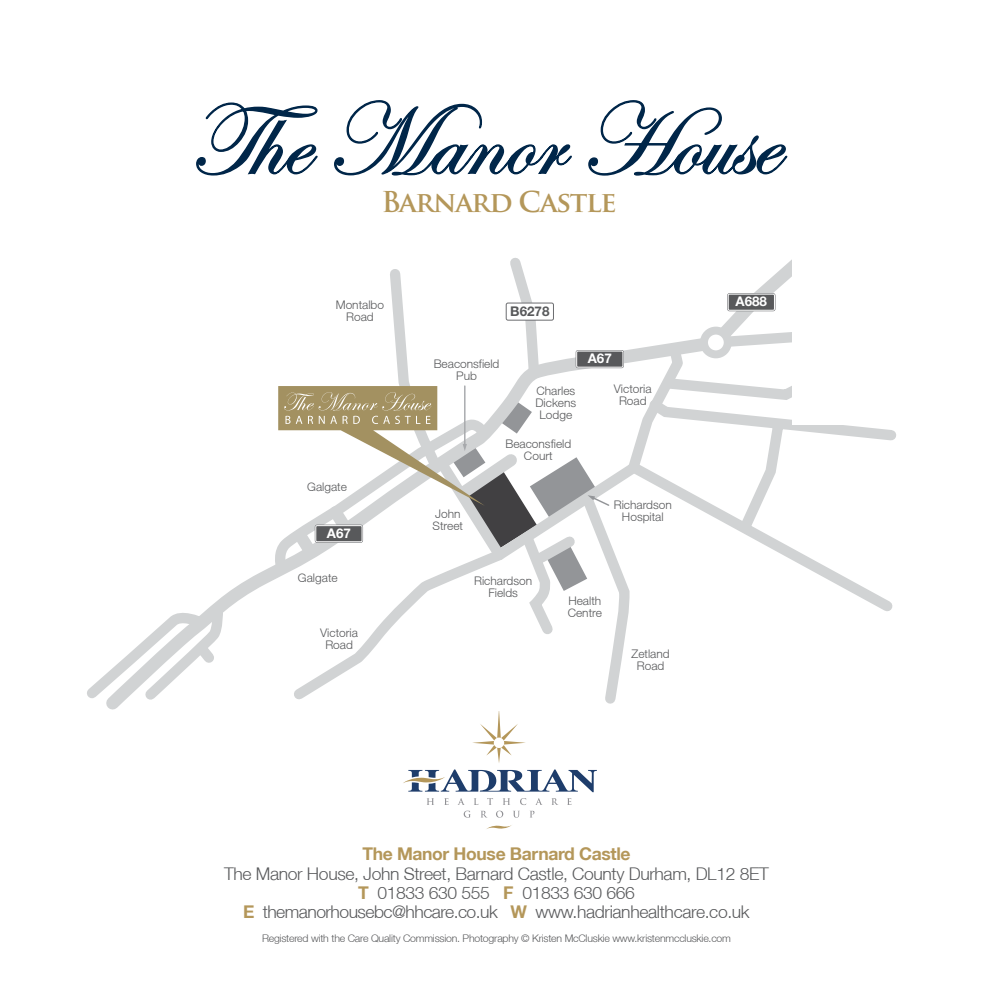
<style>
.page{position:relative;width:993px;height:993px;background:#fff}
.page>*{position:absolute;margin:0;border:0;box-sizing:border-box;transform-origin:0 0}
.t1{font:700 28px "Trajan Pro";letter-spacing:-.05em;color:#b4975a}
.t2{font:300 17.5px/19.2px "Helvetica Neue LT";letter-spacing:-.02em;color:#58595b;text-align:center}
.t3{font:700 17.5px "Helvetica Neue LT";letter-spacing:-.02em;color:#b4975a}
.t4{font:700 13.47px "Helvetica Neue LT";color:#fff}
.t5{font:700 13.47px "Helvetica Neue LT";color:#58595b}
.t6{font:300 11.9px/11.9px "Helvetica Neue LT";color:#58595b;text-align:center}
.t7{font:300 10.5px "Helvetica Neue LT";letter-spacing:-.02em;color:#58595b}
.s1{font-weight:700;color:#b4975a}
</style>
<div class="page">
<svg style="left:100px;top:258px;width:732px;height:451px"></svg>
<svg style="left:270px;top:326px;width:626px;height:249px"></svg>
<svg style="left:285px;top:337px;width:403px;height:371px"></svg>
<div style="left:703px;top:330px;width:24px;height:24px;background:#fff;border-radius:50%"></div>
<div style="left:699px;top:326px;width:32px;height:32px;border:8px solid #d1d3d4;border-radius:50%"></div>
<svg style="left:505px;top:302px;width:49px;height:18px"></svg>
<svg style="left:727px;top:293px;width:48px;height:18px"></svg>
<svg style="left:278px;top:386px;width:332px;height:204px"></svg>
<svg style="left:575px;top:350px;width:48px;height:18px"></svg>
<svg style="left:196px;top:102px;width:122px;height:73px"></svg>
<svg style="left:334px;top:100px;width:238px;height:75px"></svg>
<svg style="left:588px;top:100px;width:199px;height:75px"></svg>
<svg style="left:472px;top:711px;width:53px;height:52px"></svg>
<svg style="left:486px;top:825px;width:26px;height:4px"></svg>
<svg style="left:403px;top:769px;width:193px;height:35px"></svg>
<svg style="left:463px;top:810px;width:7px;height:7px"></svg>
<svg style="left:481px;top:810px;width:6px;height:7px"></svg>
<svg style="left:496px;top:810px;width:7px;height:7px"></svg>
<svg style="left:513px;top:810px;width:6px;height:7px"></svg>
<svg style="left:530px;top:810px;width:4px;height:7px"></svg>
<div style="left:791px;top:0;width:200px;height:424px;background:#fff"></div>
<h1 class="t1" style="left:381px;top:184px;width:236px">Barnard Castle</h1>
<p class="t6" style="left:335px;top:298px;width:50px">Montalbo<br>Road</p>
<p class="t6" style="left:307px;top:481px;width:41px">Galgate</p>
<p class="t4" style="left:327px;top:524px;width:26px">A67</p>
<p class="t6" style="left:298px;top:571px;width:41px">Galgate</p>
<p class="t6" style="left:320px;top:626px;width:39px">Victoria<br>Road</p>
<p class="t5" style="left:510px;top:302px;width:41px">B6278</p>
<p class="t6" style="left:433px;top:357px;width:67px">Beaconsfield<br>Pub</p>
<p class="t6" style="left:535px;top:385px;width:42px">Charles<br>Dickens<br>Lodge</p>
<p class="t6" style="left:505px;top:437px;width:67px">Beaconsfield<br>Court</p>
<p class="t4" style="left:587px;top:350px;width:26px">A67</p>
<p class="t6" style="left:613px;top:382px;width:39px">Victoria<br>Road</p>
<p class="t6" style="left:432px;top:508px;width:32px;text-align:left">John<br>Street</p>
<p class="t6" style="left:613px;top:498px;width:60px">Richardson<br>Hospital</p>
<p class="t6" style="left:474px;top:574px;width:60px">Richardson<br>Fields</p>
<p class="t6" style="left:567px;top:594px;width:36px;text-align:left">Health<br>Centre</p>
<p class="t6" style="left:631px;top:647px;width:40px">Zetland<br>Road</p>
<p class="t4" style="left:735px;top:293px;width:33px">A688</p>
<h2 class="t3" style="left:362px;top:842px;width:269px">The Manor House Barnard Castle</h2>
<h2 class="t2" style="left:224px;top:863px;width:546px">The Manor House, John Street, Barnard Castle, County Durham, DL12 8ET<br><span class="s1">T</span> 01833 630 555 <span class="s1">F</span> 01833 630 666<br><span class="s1">E</span> themanorhousebc@hhcare.co.uk <span class="s1">W</span> www.hadrianhealthcare.co.uk</h2>
<p class="t7" style="left:262px;top:931px;width:470px">Registered with the Care Quality Commission. Photography © Kristen McCluskie www.kristenmccluskie.com</p>
</div>
